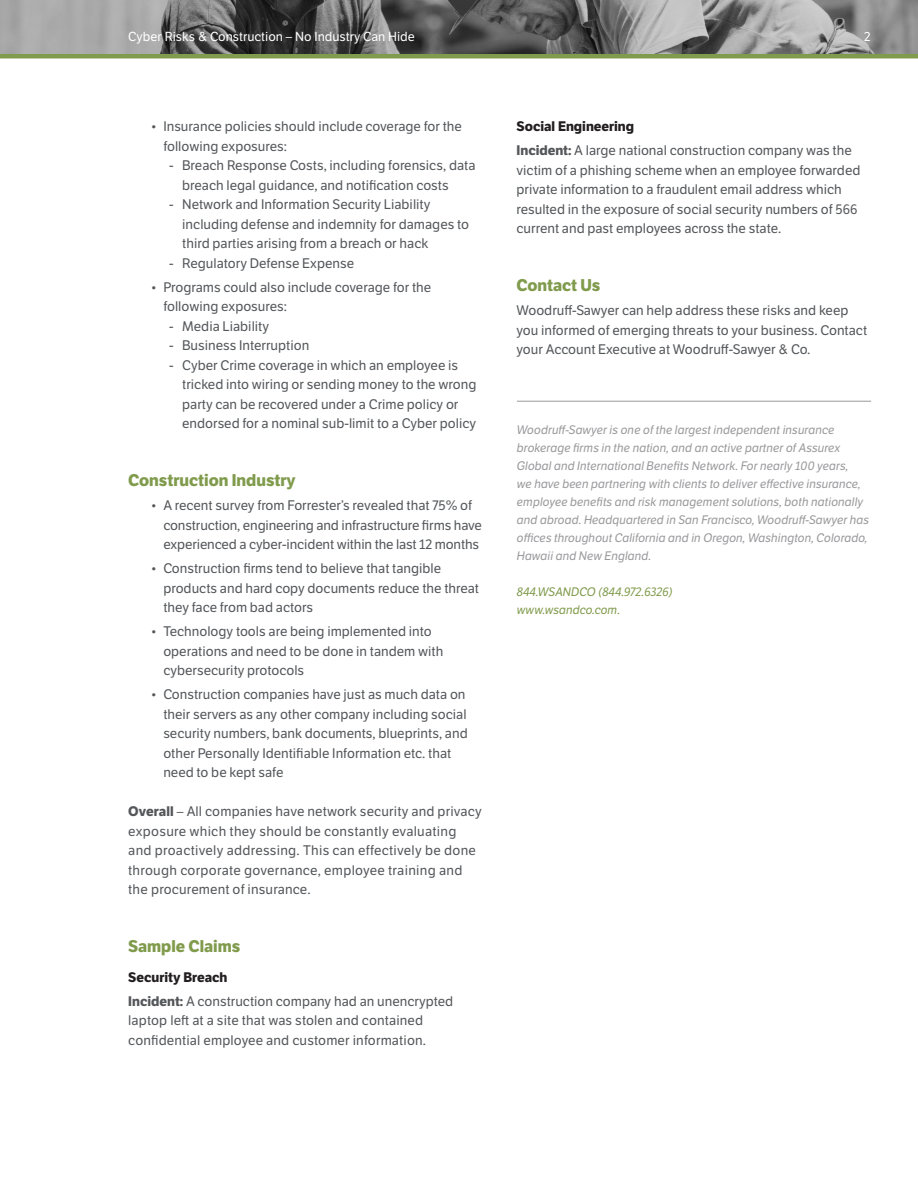
<style>
.page{position:relative;width:918px;height:1188px;background:#fff}
.page>*{position:absolute;margin:0;border:0;box-sizing:border-box;transform-origin:0 0}
.t1{font:700 16.5px "LFT Etica";color:#809b4c}
.Body{font:13.5px/19.5px "LFT Etica";color:#54575a}
.Body-2{font:13.5px/19.5px "LFT Etica";letter-spacing:.02em;color:#54575a}
.H3_after_H2{font:700 13.5px "LFT Etica";color:#231f20}
.t2{font:12.75px "LFT Etica";color:#fff}
.Footnote{font:italic 12px/18px "LFT Etica";color:#99989b}
.Footnote-2{font:italic 12px/18px "LFT Etica";color:#809b4c}
.s1{font-weight:700}
</style>
<div class="page">
<img style="left:0;top:0;width:918px;height:54px">
<hr style="left:0;top:54px;width:918px;height:4px;background:#809b4c">
<hr style="left:517px;top:401px;width:354px;height:1px;background:#99989b">
<p class="t2" style="left:128px;top:29px;width:288px">Cyber Risks &amp; Construction – No Industry Can Hide</p>
<p class="t2" style="left:864px;top:29px;width:8px">2</p>
<p class="Body" style="left:163px;top:117px;width:300px;text-indent:-13px">• Insurance policies should include coverage for the following exposures:</p>
<p class="Body" style="left:182px;top:156px;width:295px;text-indent:-13px">- Breach Response Costs, including forensics, data breach legal guidance, and notification costs</p>
<p class="Body" style="left:182px;top:195px;width:288px;text-indent:-13px">- Network and Information Security Liability including defense and indemnity for damages to third parties arising from a breach or hack</p>
<p class="Body" style="left:169px;top:254px;width:186px">- Regulatory Defense Expense</p>
<p class="Body" style="left:163px;top:278px;width:269px;text-indent:-13px">• Programs could also include coverage for the following exposures:</p>
<p class="Body" style="left:169px;top:317px;width:101px">- Media Liability</p>
<p class="Body" style="left:169px;top:336px;width:142px">- Business Interruption</p>
<p class="Body" style="left:182px;top:356px;width:296px;text-indent:-13px">- Cyber Crime coverage in which an employee is tricked into wiring or sending money to the wrong party can be recovered under a Crime policy or endorsed for a nominal sub-limit to a Cyber policy</p>
<h2 class="t1" style="left:128px;top:470px;width:169px">Construction Industry</h2>
<p class="Body" style="left:163px;top:496px;width:320px;text-indent:-13px">• A recent survey from Forrester’s revealed that 75% of construction, engineering and infrastructure firms have experienced a cyber-incident within the last 12 months</p>
<p class="Body" style="left:163px;top:559px;width:317px;text-indent:-13px">• Construction firms tend to believe that tangible products and hard copy documents reduce the threat they face from bad actors</p>
<p class="Body" style="left:163px;top:622px;width:282px;text-indent:-13px">• Technology tools are being implemented into operations and need to be done in tandem with cybersecurity protocols</p>
<p class="Body" style="left:163px;top:685px;width:306px;text-indent:-13px">• Construction companies have just as much data on their servers as any other company including social security numbers, bank documents, blueprints, and other Personally Identifiable Information etc. that need to be kept safe</p>
<p class="Body-2" style="left:128px;top:802px;width:355px"><span class="s1">Overall</span> – All companies have network security and privacy exposure which they should be constantly evaluating and proactively addressing. This can effectively be done through corporate governance, employee training and the procurement of insurance.</p>
<h2 class="t1" style="left:128px;top:936px;width:114px">Sample Claims</h2>
<p class="H3_after_H2" style="left:128px;top:969px;width:101px">Security Breach</p>
<p class="Body" style="left:128px;top:992px;width:327px"><span class="s1">Incident:</span> A construction company had an unencrypted laptop left at a site that was stolen and contained confidential employee and customer information.</p>
<h3 class="H3_after_H2" style="left:517px;top:118px;width:119px">Social Engineering</h3>
<p class="Body" style="left:517px;top:141px;width:345px"><span class="s1">Incident:</span> A large national construction company was the victim of a phishing scheme when an employee forwarded private information to a fraudulent email address which resulted in the exposure of social security numbers of 566 current and past employees across the state.</p>
<h2 class="t1" style="left:517px;top:275px;width:85px">Contact Us</h2>
<p class="Body" style="left:517px;top:301px;width:352px">Woodruff-Sawyer can help address these risks and keep you informed of emerging threats to your business. Contact your Account Executive at Woodruff-Sawyer &amp; Co.</p>
<p class="Footnote" style="left:517px;top:421px;width:354px">Woodruff-Sawyer is one of the largest independent insurance brokerage firms in the nation, and an active partner of Assurex Global and International Benefits Network. For nearly 100 years,<br>we have been partnering with clients to deliver effective insurance, employee benefits and risk management solutions, both nationally and abroad. Headquartered in San Francisco, Woodruff-Sawyer has offices throughout California and in Oregon, Washington, Colorado, Hawaii and New England.</p>
<p class="Footnote-2" style="left:517px;top:583px;width:157px">844.WSANDCO (844.972.6326) www.wsandco.com.</p>
</div>
